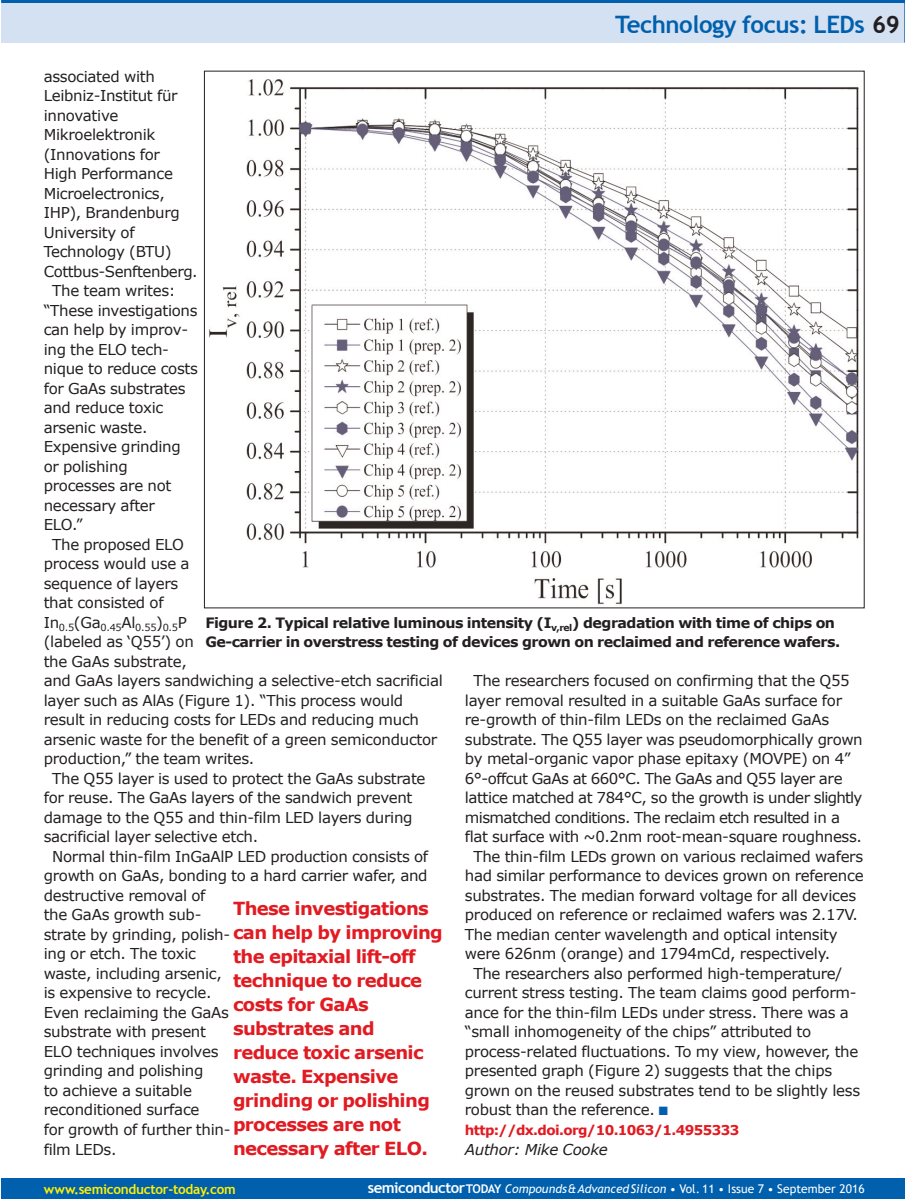
<style>
.page{position:relative;width:905px;height:1199px;background:#fff}
.page>*{position:absolute;margin:0;border:0;box-sizing:border-box;transform-origin:0 0}
.t1{font:700 24px "Trebuchet MS";letter-spacing:-.02em;color:#0160ae}
.t2{font:700 18px/24px "Verdana";letter-spacing:-.035em;color:#e21a21}
.t3{font:15px "Verdana";letter-spacing:-.02em;color:#231f20}
.t4{font:15px "Verdana";letter-spacing:-.04em;color:#231f20}
.t5{font:italic 15px "Verdana";letter-spacing:-.02em;color:#231f20}
.t6{font:700 14.25px/19.5px "Verdana";letter-spacing:-.035em;color:#231f20}
.t7{font:700 13.5px "Verdana";letter-spacing:-.045em;color:#e21a21}
.t8{font:700 13.5px "Trebuchet MS";letter-spacing:-.02em;color:#fff101}
.t9{font:12px "Trebuchet MS";letter-spacing:.005em;color:#fff}
.t10{font:9.75px "Verdana";color:#231f20}
.s1{color:#231f20}
.s2{color:#0160ae}
.s3{font-weight:700;font-size:15px}
.s4{font-weight:700}
.s5{font-style:italic}
</style>
<div class="page">
<div style="left:1px;top:0;width:903px;height:43px;background:#d4e1f2"></div>
<hr style="left:904px;top:0;width:1px;height:43px;background:#0160ae">
<hr style="left:1px;top:0;width:903px;height:3px;background:#0160ae">
<div style="left:1px;top:1178px;width:903px;height:20px;background:#0160ae"></div>
<img style="left:209px;top:79px;width:650px;height:526px">
<p class="t1" style="left:615px;top:10px;width:286px">Technology focus: LEDs <span class="s1">69</span></p>
<p class="t3" style="left:44px;top:66px;width:113px">associated with</p>
<p class="t3" style="left:44px;top:86px;width:135px">Leibniz-Institut für</p>
<p class="t3" style="left:44px;top:105px;width:76px">innovative</p>
<p class="t3" style="left:44px;top:125px;width:113px">Mikroelektronik</p>
<p class="t3" style="left:44px;top:144px;width:118px">(Innovations for</p>
<p class="t3" style="left:44px;top:164px;width:131px">High Performance</p>
<p class="t3" style="left:44px;top:183px;width:123px">Microelectronics,</p>
<p class="t3" style="left:44px;top:203px;width:138px">IHP), Brandenburg</p>
<p class="t3" style="left:44px;top:222px;width:92px">University of</p>
<p class="t3" style="left:44px;top:242px;width:129px">Technology (BTU)</p>
<p class="t3" style="left:44px;top:261px;width:155px">Cottbus-Senftenberg.</p>
<p class="t3" style="left:52px;top:281px;width:125px">The team writes:</p>
<p class="t3" style="left:44px;top:300px;width:155px">“These investigations</p>
<p class="t3" style="left:44px;top:320px;width:146px">can help by improv-</p>
<p class="t3" style="left:44px;top:339px;width:127px">ing the ELO tech-</p>
<p class="t3" style="left:44px;top:359px;width:156px">nique to reduce costs</p>
<p class="t3" style="left:44px;top:378px;width:143px">for GaAs substrates</p>
<p class="t3" style="left:44px;top:398px;width:121px">and reduce toxic</p>
<p class="t3" style="left:44px;top:417px;width:105px">arsenic waste.</p>
<p class="t3" style="left:44px;top:437px;width:139px">Expensive grinding</p>
<p class="t3" style="left:44px;top:456px;width:85px">or polishing</p>
<p class="t3" style="left:44px;top:476px;width:129px">processes are not</p>
<p class="t3" style="left:44px;top:495px;width:113px">necessary after</p>
<p class="t3" style="left:44px;top:515px;width:40px">ELO.”</p>
<p class="t3" style="left:52px;top:534px;width:133px">The proposed ELO</p>
<p class="t3" style="left:44px;top:554px;width:147px">process would use a</p>
<p class="t3" style="left:44px;top:573px;width:136px">sequence of layers</p>
<p class="t3" style="left:44px;top:593px;width:121px">that consisted of</p>
<p class="t10" style="left:44px;top:621px;width:145px"><sup>In</sup>0.5<sup>(Ga</sup>0.45<sup>Al</sup>0.55<sup>)</sup>0.5<sup>P</sup></p>
<p class="t3" style="left:44px;top:632px;width:152px">(labeled as ‘Q55’) on</p>
<p class="t3" style="left:44px;top:651px;width:145px">the GaAs substrate,</p>
<p class="t3" style="left:44px;top:671px;width:400px">and GaAs layers sandwiching a selective-etch sacrificial</p>
<p class="t3" style="left:44px;top:690px;width:361px">layer such as AlAs (Figure 1). “This process would</p>
<p class="t3" style="left:44px;top:710px;width:377px">result in reducing costs for LEDs and reducing much</p>
<p class="t3" style="left:44px;top:729px;width:395px">arsenic waste for the benefit of a green semiconductor</p>
<p class="t3" style="left:44px;top:749px;width:212px">production,” the team writes.</p>
<p class="t3" style="left:52px;top:768px;width:375px">The Q55 layer is used to protect the GaAs substrate</p>
<p class="t3" style="left:44px;top:788px;width:370px">for reuse. The GaAs layers of the sandwich prevent</p>
<p class="t3" style="left:44px;top:807px;width:370px">damage to the Q55 and thin-film LED layers during</p>
<p class="t3" style="left:44px;top:827px;width:216px">sacrificial layer selective etch.</p>
<p class="t3" style="left:52px;top:846px;width:377px">Normal thin-film InGaAlP LED production consists of</p>
<p class="t3" style="left:44px;top:866px;width:385px">growth on GaAs, bonding to a hard carrier wafer, and</p>
<p class="t3" style="left:44px;top:885px;width:163px">destructive removal of</p>
<p class="t3" style="left:44px;top:905px;width:159px">the GaAs growth sub-</p>
<p class="t3" style="left:44px;top:924px;width:188px">strate by grinding, polish-</p>
<p class="t3" style="left:44px;top:944px;width:154px">ing or etch. The toxic</p>
<p class="t3" style="left:44px;top:963px;width:180px">waste, including arsenic,</p>
<p class="t3" style="left:44px;top:983px;width:169px">is expensive to recycle.</p>
<p class="t3" style="left:44px;top:1002px;width:187px">Even reclaiming the GaAs</p>
<p class="t3" style="left:44px;top:1022px;width:164px">substrate with present</p>
<p class="t3" style="left:44px;top:1041px;width:176px">ELO techniques involves</p>
<p class="t3" style="left:44px;top:1061px;width:161px">grinding and polishing</p>
<p class="t3" style="left:44px;top:1080px;width:150px">to achieve a suitable</p>
<p class="t3" style="left:44px;top:1100px;width:157px">reconditioned surface</p>
<p class="t3" style="left:44px;top:1119px;width:188px">for growth of further thin-</p>
<p class="t3" style="left:44px;top:1139px;width:74px">film LEDs.</p>
<p class="t6" style="left:205px;top:612px;width:636px">Figure 2. Typical relative luminous intensity (I<sub>v,rel</sub>) degradation with time of chips on<br>Ge-carrier in overstress testing of devices grown on reclaimed and reference wafers.</p>
<p class="t3" style="left:473px;top:671px;width:378px">The researchers focused on confirming that the Q55</p>
<p class="t3" style="left:465px;top:690px;width:379px">layer removal resulted in a suitable GaAs surface for</p>
<p class="t3" style="left:465px;top:710px;width:366px">re-growth of thin-film LEDs on the reclaimed GaAs</p>
<p class="t3" style="left:465px;top:729px;width:399px">substrate. The Q55 layer was pseudomorphically grown</p>
<p class="t3" style="left:465px;top:749px;width:387px">by metal-organic vapor phase epitaxy (MOVPE) on 4”</p>
<p class="t3" style="left:465px;top:768px;width:379px">6°-offcut GaAs at 660°C. The GaAs and Q55 layer are</p>
<p class="t3" style="left:465px;top:788px;width:399px">lattice matched at 784°C, so the growth is under slightly</p>
<p class="t4" style="left:465px;top:807px;width:377px">mismatched conditions. The reclaim etch resulted in a</p>
<p class="t3" style="left:465px;top:827px;width:398px">flat surface with ~0.2nm root-mean-square roughness.</p>
<p class="t3" style="left:473px;top:846px;width:391px">The thin-film LEDs grown on various reclaimed wafers</p>
<p class="t3" style="left:465px;top:866px;width:400px">had similar performance to devices grown on reference</p>
<p class="t3" style="left:465px;top:885px;width:393px">substrates. The median forward voltage for all devices</p>
<p class="t3" style="left:465px;top:905px;width:394px">produced on reference or reclaimed wafers was 2.17V.</p>
<p class="t3" style="left:465px;top:924px;width:374px">The median center wavelength and optical intensity</p>
<p class="t3" style="left:465px;top:944px;width:367px">were 626nm (orange) and 1794mCd, respectively.</p>
<p class="t3" style="left:473px;top:963px;width:370px">The researchers also performed high-temperature/</p>
<p class="t3" style="left:465px;top:983px;width:393px">current stress testing. The team claims good perform-</p>
<p class="t3" style="left:465px;top:1002px;width:385px">ance for the thin-film LEDs under stress. There was a</p>
<p class="t3" style="left:465px;top:1022px;width:348px">“small inhomogeneity of the chips” attributed to</p>
<p class="t3" style="left:465px;top:1041px;width:395px">process-related fluctuations. To my view, however, the</p>
<p class="t3" style="left:465px;top:1061px;width:369px">presented graph (Figure 2) suggests that the chips</p>
<p class="t3" style="left:465px;top:1080px;width:397px">grown on the reused substrates tend to be slightly less</p>
<p class="t3" style="left:465px;top:1100px;width:205px">robust than the reference. <span class="s2">■</span></p>
<p class="t7" style="left:465px;top:1121px;width:276px">http://dx.doi.org/10.1063/1.4955333</p>
<p class="t5" style="left:465px;top:1139px;width:144px">Author: Mike Cooke</p>
<p class="t2" style="left:233px;top:895px;width:211px">These investigations can help by improving the epitaxial lift-off technique to reduce costs for GaAs substrates and reduce toxic arsenic waste. Expensive grinding or polishing processes are not necessary after ELO.</p>
<p class="t8" style="left:44px;top:1180px;width:194px">www.semiconductor-today.com</p>
<p class="t9" style="left:368px;top:1181px;width:498px"><span class="s3">semiconductor</span><span class="s4">TODAY</span> <span class="s5">Compounds&amp;AdvancedSilicon</span> • Vol. 11 • Issue 7 • September 2016</p>
</div>
